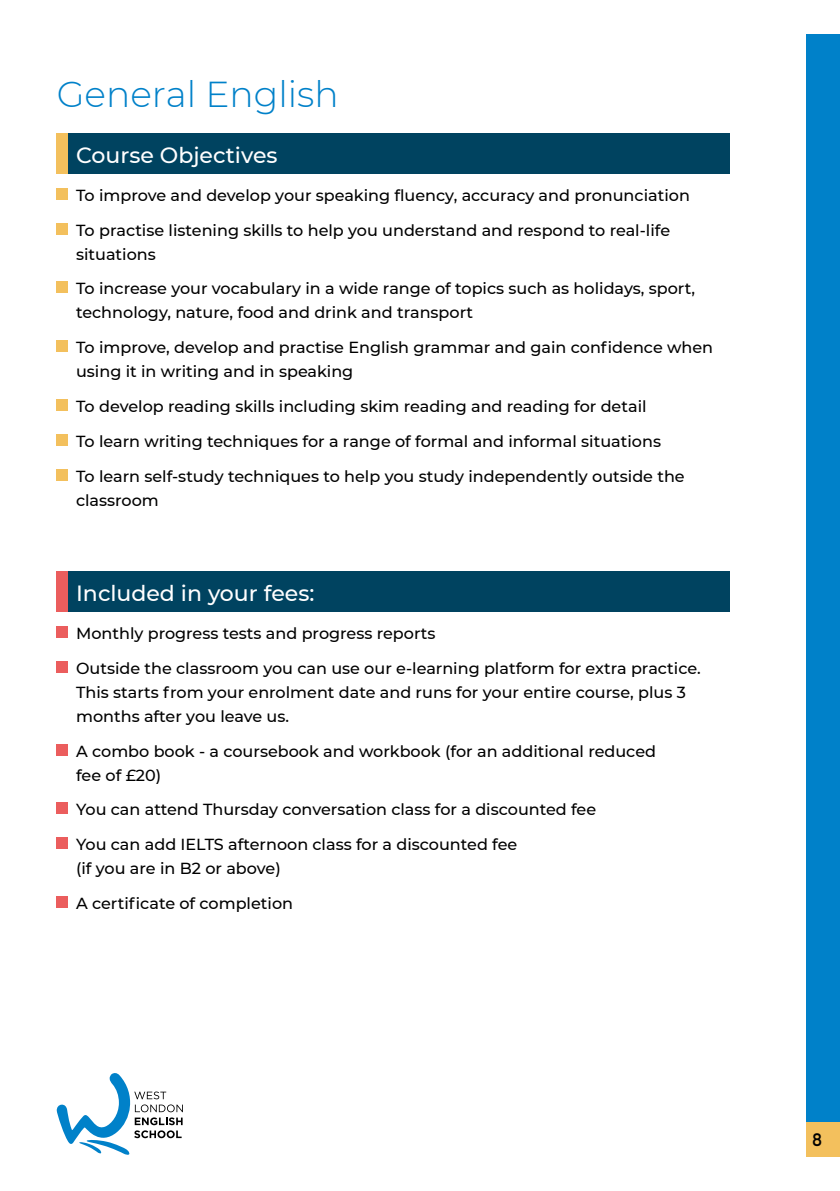
<style>
.page{position:relative;width:840px;height:1191px;background:#fff}
.page>*{position:absolute;margin:0;border:0;box-sizing:border-box;transform-origin:0 0}
.t1{font:300 36px "Montserrat";color:#0081c9}
.t2{font:500 22px "Montserrat";color:#fff}
.t3{font:600 18px "Montserrat";color:#000;scale:.8 1}
.t4{font:500 16px/34.8px "Montserrat";color:#000}
</style>
<div class="page">
<div style="left:806px;top:35px;width:33px;height:1121px;background:#0081c9"></div>
<svg style="left:57px;top:1073px;width:126px;height:81px"></svg>
<div style="left:806px;top:1122px;width:33px;height:34px;background:#f3c05d"></div>
<div style="left:57px;top:133px;width:11px;height:41px;background:#f3c05d"></div>
<div style="left:68px;top:133px;width:661px;height:41px;background:#004360"></div>
<div style="left:57px;top:188px;width:11px;height:11px;background:#f3c05d"></div>
<div style="left:57px;top:223px;width:11px;height:11px;background:#f3c05d"></div>
<div style="left:57px;top:282px;width:11px;height:11px;background:#f3c05d"></div>
<div style="left:57px;top:340px;width:11px;height:12px;background:#f3c05d"></div>
<div style="left:57px;top:399px;width:11px;height:12px;background:#f3c05d"></div>
<div style="left:57px;top:434px;width:11px;height:11px;background:#f3c05d"></div>
<div style="left:57px;top:469px;width:11px;height:11px;background:#f3c05d"></div>
<div style="left:57px;top:571px;width:11px;height:41px;background:#eb5d5d"></div>
<div style="left:68px;top:571px;width:661px;height:41px;background:#004360"></div>
<div style="left:57px;top:626px;width:11px;height:11px;background:#eb5d5d"></div>
<div style="left:57px;top:661px;width:11px;height:11px;background:#eb5d5d"></div>
<div style="left:57px;top:744px;width:11px;height:11px;background:#eb5d5d"></div>
<div style="left:57px;top:802px;width:11px;height:12px;background:#eb5d5d"></div>
<div style="left:57px;top:837px;width:11px;height:12px;background:#eb5d5d"></div>
<div style="left:57px;top:896px;width:11px;height:11px;background:#eb5d5d"></div>
<h1 class="t1" style="left:57px;top:70px;width:283px">General English</h1>
<h2 class="t2" style="left:76px;top:139px;width:203px">Course Objectives</h2>
<p class="t4" style="left:76px;top:177px;width:615px">To improve and develop your speaking fluency, accuracy and pronunciation<br>To practise listening skills to help you understand and respond to real-life</p>
<p class="t4" style="left:76px;top:236px;width:620px">situations<br>To increase your vocabulary in a wide range of topics such as holidays, sport,</p>
<p class="t4" style="left:76px;top:295px;width:638px">technology, nature, food and drink and transport<br>To improve, develop and practise English grammar and gain confidence when</p>
<p class="t4" style="left:76px;top:353px;width:609px">using it in writing and in speaking<br>To develop reading skills including skim reading and reading for detail<br>To learn writing techniques for a range of formal and informal situations<br>To learn self-study techniques to help you study independently outside the</p>
<p class="t4" style="left:76px;top:482px;width:84px">classroom</p>
<h2 class="t2" style="left:76px;top:577px;width:240px">Included in your fees:</h2>
<p class="t4" style="left:76px;top:615px;width:625px">Monthly progress tests and progress reports<br>Outside the classroom you can use our e-learning platform for extra practice.</p>
<p class="t4" style="left:76px;top:679px;width:611px;line-height:24px">This starts from your enrolment date and runs for your entire course, plus 3 months after you leave us.</p>
<p class="t4" style="left:76px;top:738px;width:581px;line-height:24px">A combo book - a coursebook and workbook (for an additional reduced fee of £20)</p>
<p class="t4" style="left:76px;top:791px;width:521px">You can attend Thursday conversation class for a discounted fee<br>You can add IELTS afternoon class for a discounted fee</p>
<p class="t4" style="left:76px;top:850px;width:218px">(if you are in B2 or above)<br>A certificate of completion</p>
<p class="t3" style="left:811px;top:1127px;width:13px">8</p>
</div>
